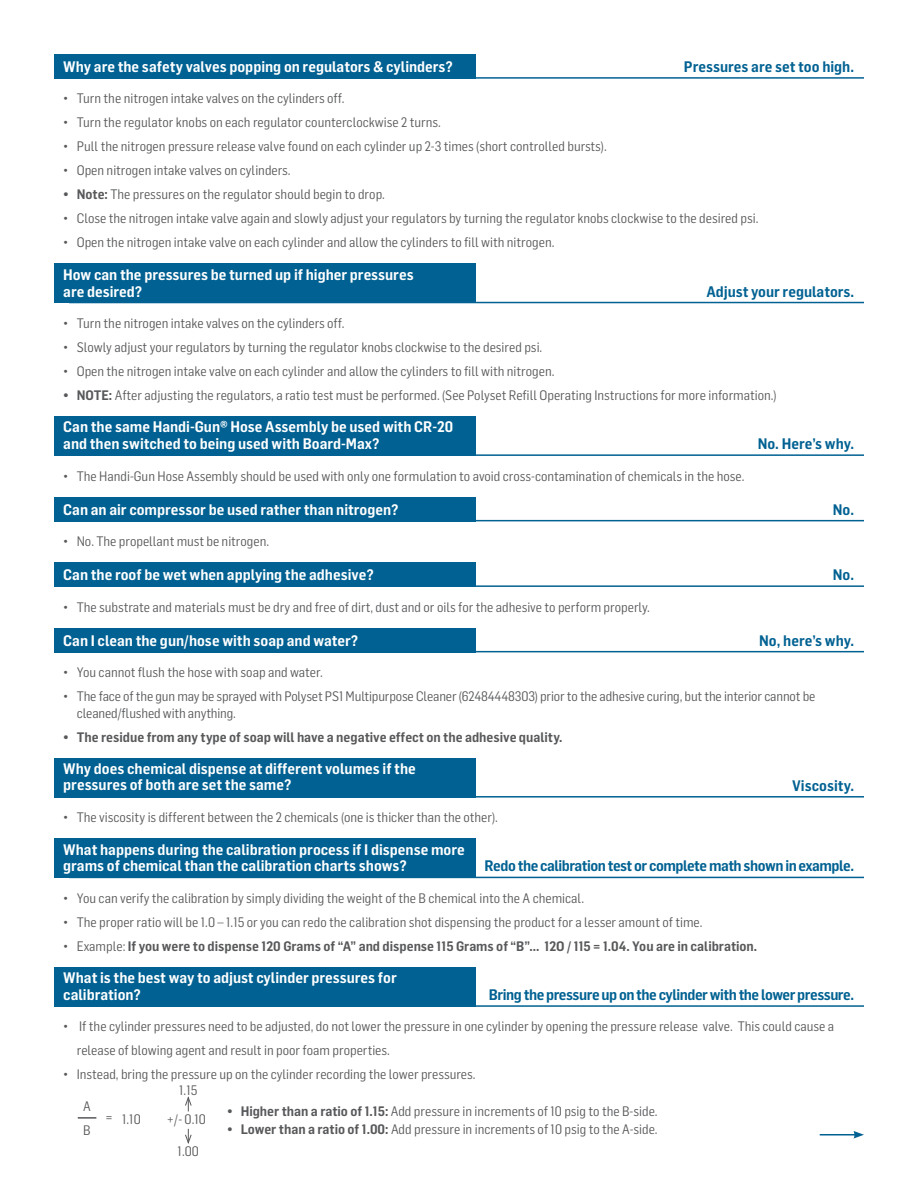
<style>
.page{position:relative;width:918px;height:1188px;background:#fff}
.page>*{position:absolute;margin:0;border:0;box-sizing:border-box;transform-origin:0 0}
.t1{font:600 15px/16.5px "Flama Semicondensed";color:#fff}
.t2{font:600 15px "Flama Semicondensed";letter-spacing:-.03em;color:#006192}
.t3{font:600 15px "Flama Semicondensed";color:#006192}
.t4{font:13.5px/16.5px "Flama Semicondensed";color:#57585a}
.t5{font:600 13.5px "Flama Semicondensed";color:#57585a}
.s1{font-weight:600}
.s2{font-weight:400}
</style>
<div class="page">
<div style="left:54px;top:838px;width:421px;height:40px;background:#006192"></div>
<hr style="left:69px;top:877px;width:795px;height:1px;background:#006192">
<div style="left:54px;top:758px;width:421px;height:40px;background:#006192"></div>
<hr style="left:69px;top:796px;width:795px;height:2px;background:#006192">
<hr style="left:820px;top:1134px;width:36px;height:2px;background:#006192">
<svg style="left:853px;top:1131px;width:11px;height:8px"></svg>
<div style="left:54px;top:497px;width:421px;height:24px;background:#006192"></div>
<hr style="left:69px;top:520px;width:795px;height:1px;background:#006192">
<div style="left:54px;top:562px;width:421px;height:25px;background:#006192"></div>
<hr style="left:69px;top:585px;width:795px;height:2px;background:#006192">
<div style="left:54px;top:628px;width:421px;height:24px;background:#006192"></div>
<hr style="left:69px;top:651px;width:795px;height:1px;background:#006192">
<div style="left:54px;top:416px;width:421px;height:40px;background:#006192"></div>
<hr style="left:69px;top:454px;width:795px;height:2px;background:#006192">
<div style="left:54px;top:54px;width:421px;height:25px;background:#006192"></div>
<hr style="left:69px;top:77px;width:795px;height:2px;background:#006192">
<div style="left:54px;top:264px;width:421px;height:39px;background:#006192"></div>
<hr style="left:69px;top:302px;width:795px;height:1px;background:#006192">
<div style="left:54px;top:967px;width:421px;height:40px;background:#006192"></div>
<hr style="left:69px;top:1005px;width:795px;height:2px;background:#006192">
<svg style="left:78px;top:1117px;width:18px;height:2px"></svg>
<svg style="left:185px;top:1097px;width:7px;height:14px"></svg>
<svg style="left:185px;top:1129px;width:7px;height:15px"></svg>
<p class="t1" style="left:63px;top:58px;width:391px">Why are the safety valves popping on regulators &amp; cylinders?</p>
<p class="t3" style="left:684px;top:57px;width:172px">Pressures are set too high.</p>
<p class="t4" style="left:63px;top:90px;width:283px">• Turn the nitrogen intake valves on the cylinders off.</p>
<p class="t4" style="left:63px;top:114px;width:379px">• Turn the regulator knobs on each regulator counterclockwise 2 turns.</p>
<p class="t4" style="left:63px;top:138px;width:545px">• Pull the nitrogen pressure release valve found on each cylinder up 2-3 times (short controlled bursts).</p>
<p class="t4" style="left:63px;top:162px;width:229px">• Open nitrogen intake valves on cylinders.</p>
<p class="t4" style="left:63px;top:186px;width:323px"><span class="s1">• Note:</span> The pressures on the regulator should begin to drop.</p>
<p class="t4" style="left:63px;top:210px;width:697px">• Close the nitrogen intake valve again and slowly adjust your regulators by turning the regulator knobs clockwise to the desired psi.</p>
<p class="t4" style="left:63px;top:234px;width:493px">• Open the nitrogen intake valve on each cylinder and allow the cylinders to fill with nitrogen.</p>
<p class="t1" style="left:63px;top:266px;width:352px">How can the pressures be turned up if higher pressures are desired?</p>
<p class="t3" style="left:707px;top:281px;width:149px">Adjust your regulators.</p>
<p class="t4" style="left:63px;top:314px;width:283px">• Turn the nitrogen intake valves on the cylinders off.</p>
<p class="t4" style="left:63px;top:338px;width:481px">• Slowly adjust your regulators by turning the regulator knobs clockwise to the desired psi.</p>
<p class="t4" style="left:63px;top:362px;width:493px">• Open the nitrogen intake valve on each cylinder and allow the cylinders to fill with nitrogen.</p>
<p class="t4" style="left:63px;top:386px;width:715px"><span class="s1">• NOTE:</span> After adjusting the regulators, a ratio test must be performed. (See Polyset Refill Operating Instructions for more information.)</p>
<p class="t1" style="left:63px;top:418px;width:391px">Can the same Handi-Gun® Hose Assembly be used with CR-20 and then switched to being used with Board-Max?</p>
<p class="t4" style="left:63px;top:467px;width:683px">• The Handi-Gun Hose Assembly should be used with only one formulation to avoid cross-contamination of chemicals in the hose.</p>
<p class="t3" style="left:758px;top:434px;width:98px">No. Here’s why.</p>
<p class="t1" style="left:63px;top:501px;width:337px">Can an air compressor be used rather than nitrogen?</p>
<p class="t2" style="left:833px;top:500px;width:23px">No.</p>
<p class="t4" style="left:63px;top:532px;width:207px">• No. The propellant must be nitrogen.</p>
<p class="t1" style="left:63px;top:566px;width:312px">Can the roof be wet when applying the adhesive?</p>
<p class="t2" style="left:833px;top:565px;width:23px">No.</p>
<p class="t4" style="left:63px;top:598px;width:588px">• The substrate and materials must be dry and free of dirt, dust and or oils for the adhesive to perform properly.</p>
<p class="t1" style="left:63px;top:632px;width:297px">Can I clean the gun/hose with soap and water?</p>
<p class="t3" style="left:759px;top:631px;width:96px">No, here’s why.</p>
<p class="t4" style="left:63px;top:663px;width:261px">• You cannot flush the hose with soap and water.</p>
<p class="t4" style="left:77px;top:687px;width:740px;text-indent:-14px">• The face of the gun may be sprayed with Polyset PS1 Multipurpose Cleaner (62484448303) prior to the adhesive curing, but the interior cannot be cleaned/flushed with anything.</p>
<p class="t5" style="left:63px;top:728px;width:501px">• The residue from any type of soap will have a negative effect on the adhesive quality.</p>
<p class="t1" style="left:63px;top:760px;width:354px">Why does chemical dispense at different volumes if the pressures of both are set the same?</p>
<p class="t4" style="left:63px;top:809px;width:436px">• The viscosity is different between the 2 chemicals (one is thicker than the other).</p>
<p class="t3" style="left:792px;top:776px;width:63px">Viscosity.</p>
<p class="t1" style="left:63px;top:840px;width:403px">What happens during the calibration process if I dispense more grams of chemical than the calibration charts shows?</p>
<p class="t2" style="left:485px;top:856px;width:371px">Redo the calibration test or complete math shown in example.</p>
<p class="t4" style="left:63px;top:889px;width:522px">• You can verify the calibration by simply dividing the weight of the B chemical into the A chemical.</p>
<p class="t4" style="left:63px;top:913px;width:641px">• The proper ratio will be 1.0 – 1.15 or you can redo the calibration shot dispensing the product for a lesser amount of time.</p>
<p class="t5" style="left:63px;top:937px;width:696px"><span class="s2">• Example:</span> If you were to dispense 120 Grams of “A” and dispense 115 Grams of “B”... 12O / 115 = 1.04. You are in calibration.</p>
<p class="t1" style="left:63px;top:969px;width:335px">What is the best way to adjust cylinder pressures for calibration?</p>
<p class="t2" style="left:489px;top:985px;width:367px">Bring the pressure up on the cylinder with the lower pressure.</p>
<p class="t4" style="left:77px;top:1014px;width:759px;line-height:24px;text-indent:-14px">• If the cylinder pressures need to be adjusted, do not lower the pressure in one cylinder by opening the pressure release valve. This could cause a release of blowing agent and result in poor foam properties.</p>
<p class="t4" style="left:63px;top:1066px;width:414px">• Instead, bring the pressure up on the cylinder recording the lower pressures.</p>
<p class="t4" style="left:83px;top:1097px;width:9px">A</p>
<p class="t4" style="left:83px;top:1121px;width:9px">B</p>
<p class="t4" style="left:179px;top:1081px;width:20px">1.15</p>
<p class="t4" style="left:106px;top:1108px;width:9px">=</p>
<p class="t4" style="left:227px;top:1102px;width:432px"><span class="s1">• Higher than a ratio of 1.15:</span> Add pressure in increments of 10 psig to the B-side.</p>
<p class="t4" style="left:227px;top:1120px;width:432px"><span class="s1">• Lower than a ratio of 1.00:</span> Add pressure in increments of 10 psig to the A-side.</p>
<p class="t4" style="left:122px;top:1111px;width:20px">1.10</p>
<p class="t4" style="left:167px;top:1111px;width:40px">+/- 0.10</p>
<p class="t4" style="left:178px;top:1142px;width:23px">1.00</p>
</div>
